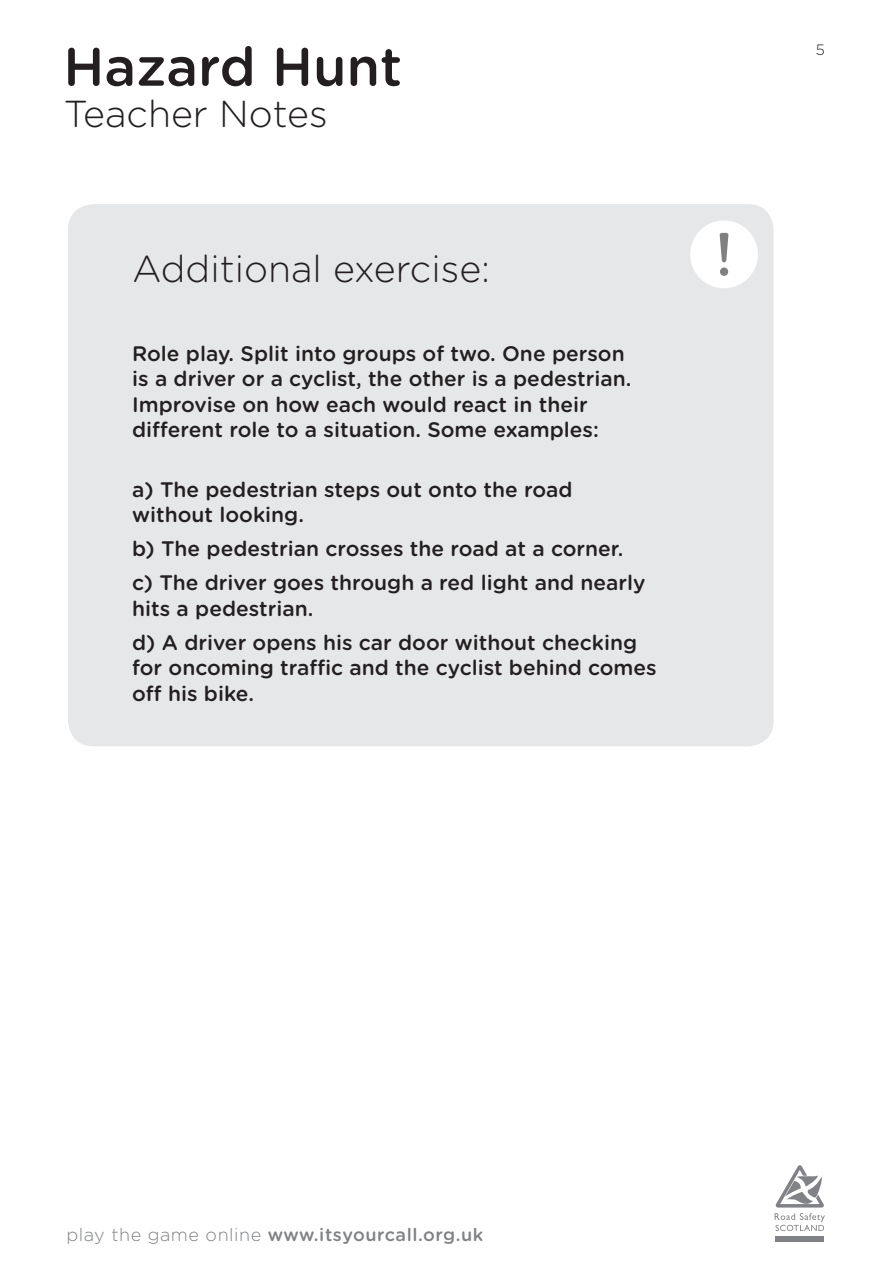
<style>
.page{position:relative;width:893px;height:1263px;background:#fff}
.page>*{position:absolute;margin:0;border:0;box-sizing:border-box;transform-origin:0 0}
.t1{font:500 54px "Gotham Rounded";color:#231f20}
.t2{font:300 37.5px "Gotham Rounded";color:#231f20}
.t3{font:500 21px/25.5px "Gotham Rounded";color:#231f20}
.t4{font:500 18px "Gotham Rounded";letter-spacing:.03em;color:#808285}
.t5{font:300 15px "Gotham Rounded";color:#231f20}
.s1{font-weight:300}
</style>
<div class="page">
<svg style="left:775px;top:1213px;width:50px;height:18px"></svg>
<hr style="left:775px;top:1236px;width:49px;height:1px;background:#808285">
<hr style="left:775px;top:1238px;width:49px;height:3px;background:#808285">
<svg style="left:775px;top:1165px;width:49px;height:42px"></svg>
<div style="left:68px;top:204px;width:706px;height:542px;background:#e6e7e9;border-radius:26px"></div>
<div style="left:690px;top:220px;width:68px;height:68px;background:#fff;border-radius:50%"></div>
<svg style="left:720px;top:233px;width:8px;height:43px"></svg>
<p class="t1" style="left:63px;top:28px;width:340px">Hazard Hunt</p>
<p class="t2" style="left:64px;top:88px;width:265px">Teacher Notes</p>
<p class="t2" style="left:132px;top:244px;width:360px">Additional exercise:</p>
<p class="t3" style="left:132px;top:340px;width:501px">Role play. Split into groups of two. One person is a driver or a cyclist, the other is a pedestrian.<br>Improvise on how each would react in their different role to a situation. Some examples:</p>
<p class="t3" style="left:132px;top:476px;width:442px">a) The pedestrian steps out onto the road without looking.</p>
<p class="t3" style="left:132px;top:535px;width:493px">b) The pedestrian crosses the road at a corner.</p>
<p class="t3" style="left:132px;top:569px;width:515px">c) The driver goes through a red light and nearly hits a pedestrian.</p>
<p class="t3" style="left:132px;top:629px;width:526px">d) A driver opens his car door without checking for oncoming traffic and the cyclist behind comes off his bike.</p>
<p class="t5" style="left:816px;top:39px;width:11px">5</p>
<p class="t4" style="left:66px;top:1222px;width:418px"><span class="s1">play the game online</span> www.itsyourcall.org.uk</p>
</div>
